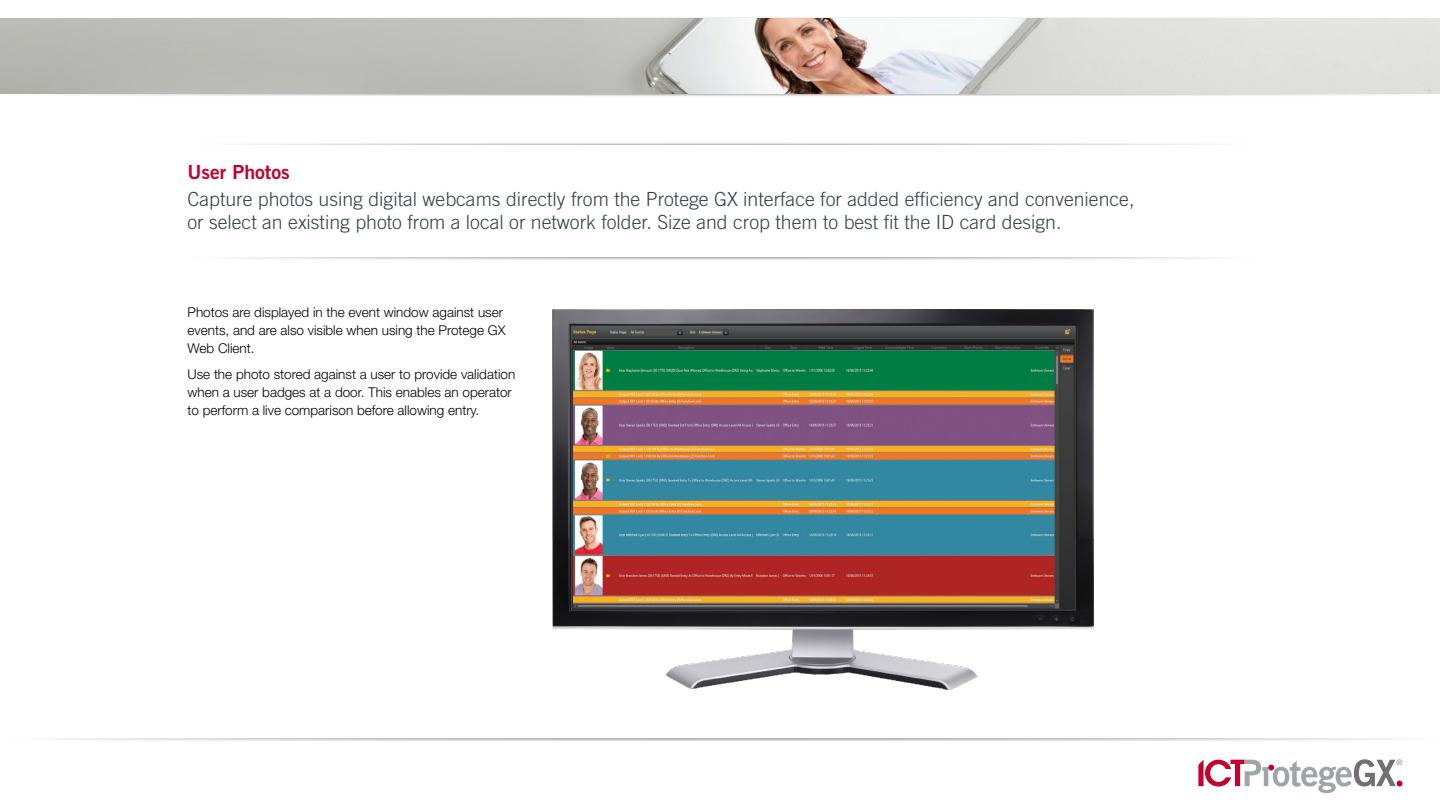
<style>
.page{position:relative;width:1440px;height:810px;background:#fff}
.page>*{position:absolute;margin:0;border:0;box-sizing:border-box;transform-origin:0 0}
.t1{font:300 19.5px/23.4px "Trade Gothic";color:#333e48}
.t2{font:19.5px "Trade Gothic Bold Two";color:#c3002f}
.t3{font:300 13.5px/18px "Helvetica Neue LT Std";color:#000}
</style>
<div class="page">
<svg style="left:1198px;top:759px;width:205px;height:34px"></svg>
<svg style="left:63px;top:739px;width:1327px;height:2px"></svg>
<svg style="left:63px;top:94px;width:1327px;height:2px"></svg>
<svg style="left:0;top:17px;width:1440px;height:2px"></svg>
<svg style="left:292px;top:143px;width:865px;height:1px"></svg>
<svg style="left:230px;top:257px;width:990px;height:3px"></svg>
<img style="left:552px;top:309px;width:542px;height:380px">
<img style="left:0;top:19px;width:1440px;height:75px">
<h1 class="t2" style="left:188px;top:160px;width:104px">User Photos</h1>
<h1 class="t1" style="left:188px;top:187px;width:948px">Capture photos using digital webcams directly from the Protege GX interface for added efficiency and convenience, or select an existing photo from a local or network folder. Size and crop them to best fit the ID card design.</h1>
<p class="t3" style="left:188px;top:303px;width:320px">Photos are displayed in the event window against user events, and are also visible when using the Protege GX<br>Web Client.</p>
<p class="t3" style="left:188px;top:365px;width:329px">Use the photo stored against a user to provide validation when a user badges at a door. This enables an operator to perform a live comparison before allowing entry.</p>
</div>
